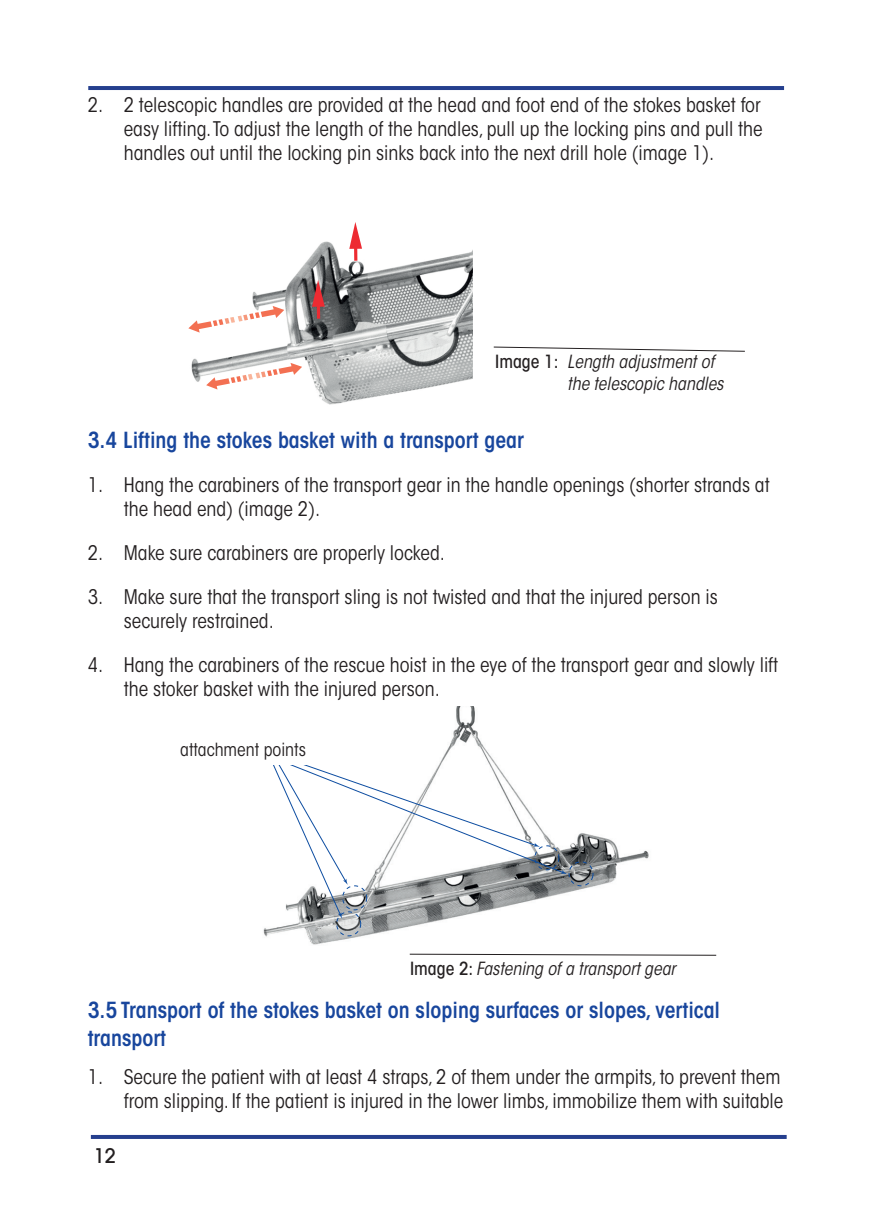
<style>
.page{position:relative;width:874px;height:1225px;background:#fff}
.page>*{position:absolute;margin:0;border:0;box-sizing:border-box;transform-origin:0 0}
.t1{font:600 condensed 22px/28px "ITC Avant Garde Std";color:#18469d}
.t2{font:condensed 20px/24px "ITC Avant Garde Std";color:#231f20}
.t3{font:500 20px "ITC Avant Garde Std";color:#231f20}
.t4{font:italic condensed 18px/22px "ITC Avant Garde Std";color:#231f20}
.t5{font:condensed 18px "ITC Avant Garde Std";color:#231f20}
.s1{font-weight:500;font-style:normal}
</style>
<div class="page">
<hr style="left:88px;top:86px;width:695px;height:4px;background:#253f8e">
<hr style="left:91px;top:1135px;width:695px;height:4px;background:#253f8e">
<img style="left:191px;top:241px;width:281px;height:164px">
<svg style="left:349px;top:222px;width:13px;height:39px"></svg>
<svg style="left:312px;top:280px;width:12px;height:39px"></svg>
<img style="left:278px;top:363px;width:24px;height:12px">
<img style="left:206px;top:377px;width:24px;height:12px">
<svg style="left:230px;top:369px;width:47px;height:14px"></svg>
<img style="left:260px;top:306px;width:24px;height:12px">
<img style="left:188px;top:320px;width:24px;height:13px">
<svg style="left:213px;top:312px;width:47px;height:14px"></svg>
<svg style="left:493px;top:346px;width:252px;height:6px"></svg>
<img style="left:263px;top:707px;width:386px;height:238px">
<svg style="left:271px;top:754px;width:322px;height:183px"></svg>
<div style="left:173px;top:739px;width:134px;height:26px;background:#fff"></div>
<svg style="left:409px;top:953px;width:307px;height:2px"></svg>
<p class="t2" style="left:124px;top:92px;width:640px;text-align:justify;text-indent:-36px">2. 2 telescopic handles are provided at the head and foot end of the stokes basket for easy lifting. To adjust the length of the handles, pull up the locking pins and pull the handles out until the locking pin sinks back into the next drill hole (image 1).</p>
<p class="t4" style="left:567px;top:350px;width:158px;text-indent:-72px"><span class="s1">Image 1:</span> Length adjustment of the telescopic handles</p>
<p class="t1" style="left:88px;top:425px;width:437px">3.4 Lifting the stokes basket with a transport gear</p>
<p class="t2" style="left:124px;top:472px;width:647px;text-indent:-36px">1. Hang the carabiners of the transport gear in the handle openings (shorter strands at the head end) (image 2).</p>
<p class="t2" style="left:88px;top:540px;width:358px">2. Make sure carabiners are properly locked.</p>
<p class="t2" style="left:124px;top:584px;width:595px;text-indent:-36px">3. Make sure that the transport sling is not twisted and that the injured person is securely restrained.</p>
<p class="t2" style="left:124px;top:652px;width:655px;text-indent:-36px">4. Hang the carabiners of the rescue hoist in the eye of the transport gear and slowly lift the stoker basket with the injured person.</p>
<p class="t5" style="left:180px;top:738px;width:127px">attachment points</p>
<p class="t4" style="left:410px;top:958px;width:267px"><span class="s1">Image 2:</span> Fastening of a transport gear</p>
<p class="t1" style="left:88px;top:995px;width:633px">3.5 Transport of the stokes basket on sloping surfaces or slopes, vertical transport</p>
<p class="t2" style="left:88px;top:1064px;width:696px;text-align:right">1. Secure the patient with at least 4 straps, 2 of them under the armpits, to prevent them from slipping. If the patient is injured in the lower limbs, immobilize them with suitable</p>
<p class="t3" style="left:94px;top:1143px;width:24px">12</p>
</div>
